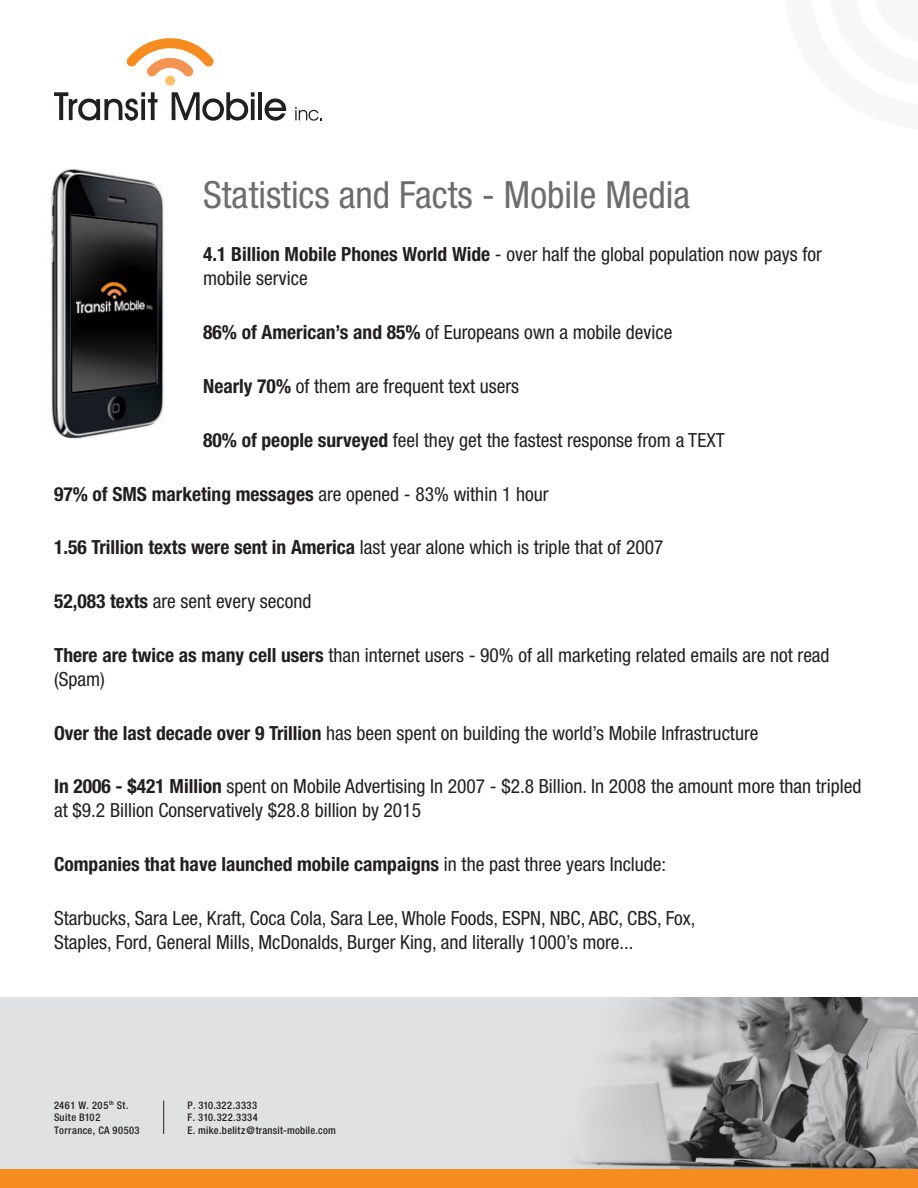
<style>
.page{position:relative;width:918px;height:1188px;background:#fff}
.page>*{position:absolute;margin:0;border:0;box-sizing:border-box;transform-origin:0 0}
.t1{font:condensed 37.5px "Helvetica Neue";color:#6c6d70}
.t2{font:condensed 19.5px/24px "Helvetica Neue";color:#231f20}
.t3{font:700 condensed 19.5px "Helvetica Neue";color:#231f20}
.t4{font:500 condensed 10.5px/12.6px "Helvetica Neue";letter-spacing:.04em;color:#231f20}
.t5{font:500 condensed 10.5px "Helvetica Neue";letter-spacing:.02em;color:#231f20}
.s1{font-weight:700}
.s2{font-weight:400}
</style>
<div class="page">
<div style="left:0;top:998px;width:918px;height:190px;background:#e0e1e3"></div>
<img style="left:573px;top:998px;width:345px;height:171px">
<svg style="left:295px;top:107px;width:27px;height:14px"></svg>
<div style="left:165px;top:76px;width:10px;height:10px;background:#fbc36c;border-radius:50%"></div>
<svg style="left:126px;top:38px;width:88px;height:39px"></svg>
<svg style="left:54px;top:92px;width:104px;height:29px"></svg>
<svg style="left:172px;top:92px;width:83px;height:29px"></svg>
<svg style="left:251px;top:99px;width:4px;height:21px"></svg>
<hr style="left:258px;top:92px;width:4px;height:28px;background:#231f20">
<svg style="left:265px;top:98px;width:21px;height:23px"></svg>
<div style="left:0;top:1169px;width:918px;height:19px;background:#f68c1f"></div>
<hr style="left:163px;top:1101px;width:1px;height:33px;background:#231f20">
<img style="left:50px;top:169px;width:115px;height:270px">
<p class="t1" style="left:203px;top:173px;width:488px">Statistics and Facts - Mobile Media</p>
<p class="t2" style="left:203px;top:242px;width:620px"><span class="s1">4.1 Billion Mobile Phones World Wide</span> - over half the global population now pays for mobile service</p>
<p class="t2" style="left:203px;top:320px;width:471px"><span class="s1">86% of American’s and 85%</span> of Europeans own a mobile device</p>
<p class="t2" style="left:203px;top:374px;width:317px"><span class="s1">Nearly 70%</span> of them are frequent text users</p>
<p class="t2" style="left:203px;top:428px;width:523px"><span class="s1">80% of people surveyed</span> feel they get the fastest response from a TEXT</p>
<p class="t3" style="left:54px;top:482px;width:496px">97% of SMS marketing messages <span class="s2">are opened - 83% within 1 hour</span></p>
<p class="t2" style="left:54px;top:535px;width:611px"><span class="s1">1.56 Trillion texts were sent in America</span> last year alone which is triple that of 2007</p>
<p class="t2" style="left:54px;top:589px;width:259px"><span class="s1">52,083 texts</span> are sent every second</p>
<p class="t2" style="left:54px;top:643px;width:777px"><span class="s1">There are twice as many cell users</span> than internet users - 90% of all marketing related emails are not read (Spam)</p>
<p class="t2" style="left:54px;top:721px;width:706px"><span class="s1">Over the last decade over 9 Trillion</span> has been spent on building the world’s Mobile Infrastructure</p>
<p class="t2" style="left:54px;top:774px;width:809px"><span class="s1">In 2006 - $421 Million</span> spent on Mobile Advertising In 2007 - $2.8 Billion. In 2008 the amount more than tripled at $9.2 Billion Conservatively $28.8 billion by 2015</p>
<p class="t3" style="left:54px;top:852px;width:614px">Companies that have launched mobile campaigns <span class="s2">in the past three years Include:</span></p>
<p class="t2" style="left:54px;top:906px;width:643px">Starbucks, Sara Lee, Kraft, Coca Cola, Sara Lee, Whole Foods, ESPN, NBC, ABC, CBS, Fox,<br>Staples, Ford, General Mills, McDonalds, Burger King, and literally 1000’s more...</p>
<p class="t4" style="left:54px;top:1099px;width:87px">2461 W. 205<sup>th</sup> St.<br>Suite B102<br>Torrance, CA 90503</p>
<p class="t4" style="left:188px;top:1099px;width:71px">P. 310.322.3333</p>
<p class="t4" style="left:188px;top:1111px;width:72px">F. 310.322.3334</p>
<p class="t5" style="left:188px;top:1124px;width:150px">E. mike.belitz@transit-mobile.com</p>
</div>
